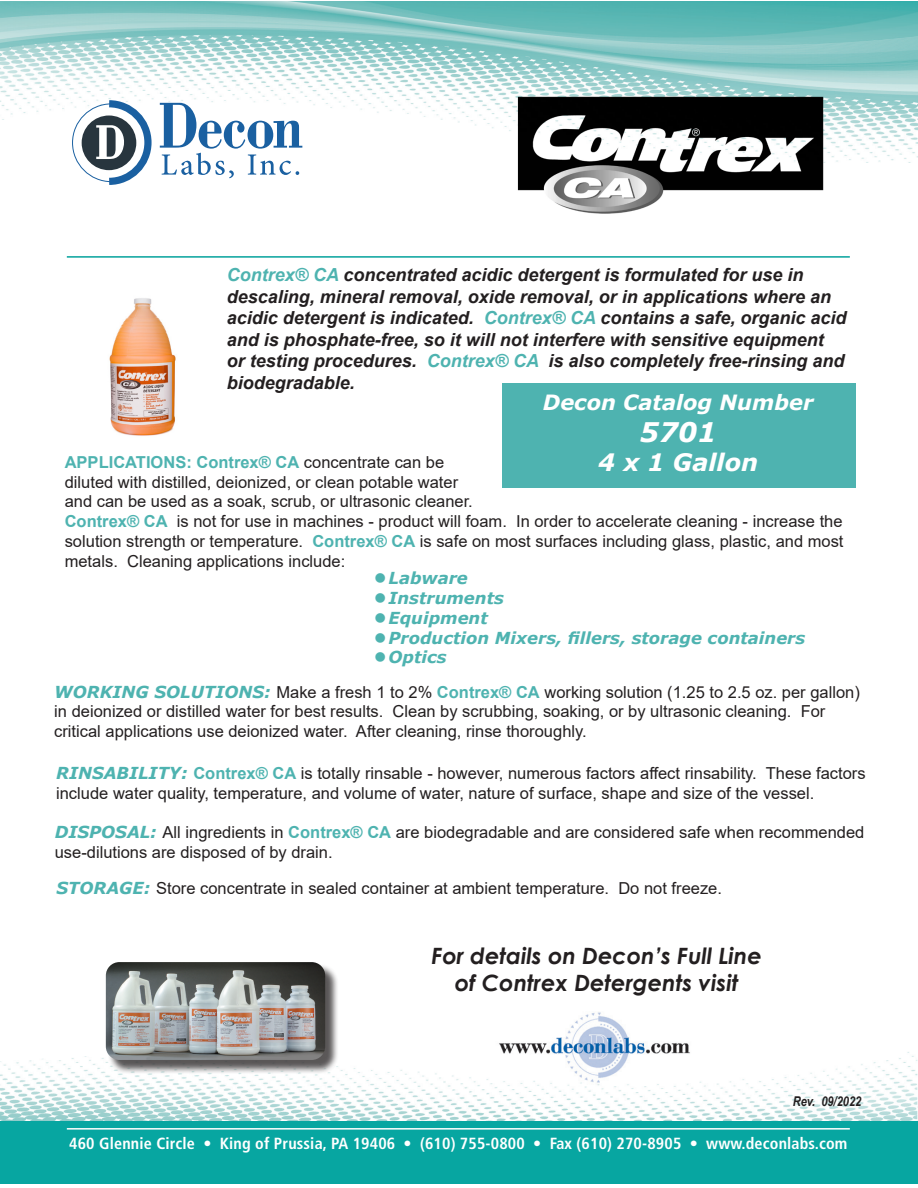
<style>
.page{position:relative;width:918px;height:1188px;background:#fff}
.page>*{position:absolute;margin:0;border:0;box-sizing:border-box;transform-origin:0 0}
.t1{font:italic 700 27px "Verdana";color:#fff}
.t2{font:italic 700 24px "Verdana";color:#fff}
.t3{font:italic 700 22.5px "Century Gothic";color:#231f20}
.t4{font:italic 700 21px "Verdana";color:#fff}
.t5{font:italic 700 18px/21.6px "Arial";color:#231f20}
.t6{font:16.5px/19.8px "Arial";color:#231f20}
.t7{font:italic 700 16.5px "Verdana";color:#4eb3b0}
.t8{font:700 condensed 16.2px "Frutiger LT Std";letter-spacing:.01em;color:#fff}
.t9{font:italic 700 13.5px "Arial Narrow";color:#231f20}
.s1{color:#4eb3b0}
.s2{font-weight:700;color:#4eb3b0}
.s3{font-family:"Verdana";font-weight:700;font-style:italic;color:#4eb3b0}
</style>
<div class="page">
<img style="left:0;top:1009px;width:917px;height:112px">
<img style="left:0;top:2px;width:917px;height:161px">
<div style="left:0;top:1121px;width:917px;height:62px;background:#07a6a1"></div>
<svg style="left:72px;top:100px;width:230px;height:85px"></svg>
<hr style="left:67px;top:256px;width:783px;height:2px;background:#04a29c">
<hr style="left:67px;top:1128px;width:783px;height:2px;background:#fff">
<div style="left:502px;top:383px;width:354px;height:105px;background:#4eb3b0"></div>
<div style="left:108px;top:964px;width:231px;height:110px;background:#231f20;opacity:.75"></div>
<img style="left:106px;top:962px;width:219px;height:98px">
<img style="left:488px;top:1011px;width:214px;height:75px">
<img style="left:483px;top:75px;width:367px;height:139px">
<img style="left:109px;top:298px;width:67px;height:138px">
<p class="t5" style="left:227px;top:264px;width:621px"><span class="s1">Contrex® CA</span> concentrated acidic detergent is formulated for use in descaling, mineral removal, oxide removal, or in applications where an acidic detergent is indicated. <span class="s1">Contrex® CA</span> contains a safe, organic acid and is phosphate-free, so it will not interfere with sensitive equipment<br>or testing procedures. <span class="s1">Contrex® CA</span> is also completely free-rinsing and biodegradable.</p>
<p class="t4" style="left:543px;top:387px;width:272px">Decon Catalog Number</p>
<p class="t1" style="left:640px;top:413px;width:78px">5701</p>
<p class="t2" style="left:598px;top:445px;width:162px">4 x 1 Gallon</p>
<p class="t6" style="left:65px;top:452px;width:410px"><span class="s2">APPLICATIONS: Contrex® CA</span> concentrate can be diluted with distilled, deionized, or clean potable water and can be used as a soak, scrub, or ultrasonic cleaner.</p>
<p class="t6" style="left:65px;top:511px;width:780px;text-align:justify"><span class="s2">Contrex® CA</span> is not for use in machines - product will foam. In order to accelerate cleaning - increase the solution strength or temperature. <span class="s2">Contrex® CA</span> is safe on most surfaces including glass, plastic, and most metals. Cleaning applications include:</p>
<p class="t7" style="left:374px;top:566px;width:95px">●Labware</p>
<p class="t7" style="left:374px;top:586px;width:131px">●Instruments</p>
<p class="t7" style="left:374px;top:606px;width:115px">●Equipment</p>
<p class="t7" style="left:374px;top:626px;width:433px">●Production Mixers, fillers, storage containers</p>
<p class="t7" style="left:374px;top:646px;width:74px">●Optics</p>
<p class="t6" style="left:54px;top:682px;width:807px"><span class="s3">WORKING SOLUTIONS:</span> Make a fresh 1 to 2% <span class="s2">Contrex® CA</span> working solution (1.25 to 2.5 oz. per gallon) in deionized or distilled water for best results. Clean by scrubbing, soaking, or by ultrasonic cleaning. For critical applications use deionized water. After cleaning, rinse thoroughly.</p>
<p class="t6" style="left:56px;top:763px;width:811px"><span class="s3">RINSABILITY:</span> <span class="s2">Contrex® CA</span> is totally rinsable - however, numerous factors affect rinsability. These factors include water quality, temperature, and volume of water, nature of surface, shape and size of the vessel.</p>
<p class="t6" style="left:55px;top:822px;width:811px"><span class="s3">DISPOSAL:</span> All ingredients in <span class="s2">Contrex® CA</span> are biodegradable and are considered safe when recommended use-dilutions are disposed of by drain.</p>
<p class="t6" style="left:57px;top:879px;width:667px"><span class="s3">STORAGE:</span> Store concentrate in sealed container at ambient temperature. Do not freeze.</p>
<p class="t3" style="left:432px;top:939px;width:332px">For details on Decon’s Full Line</p>
<p class="t3" style="left:455px;top:966px;width:285px">of Contrex Detergents visit</p>
<p class="t9" style="left:793px;top:1091px;width:70px">Rev. 09/2022</p>
<p class="t8" style="left:69px;top:1134px;width:780px">460 Glennie Circle • King of Prussia, PA 19406 • (610) 755-0800 • Fax (610) 270-8905 • www.deconlabs.com</p>
</div>
